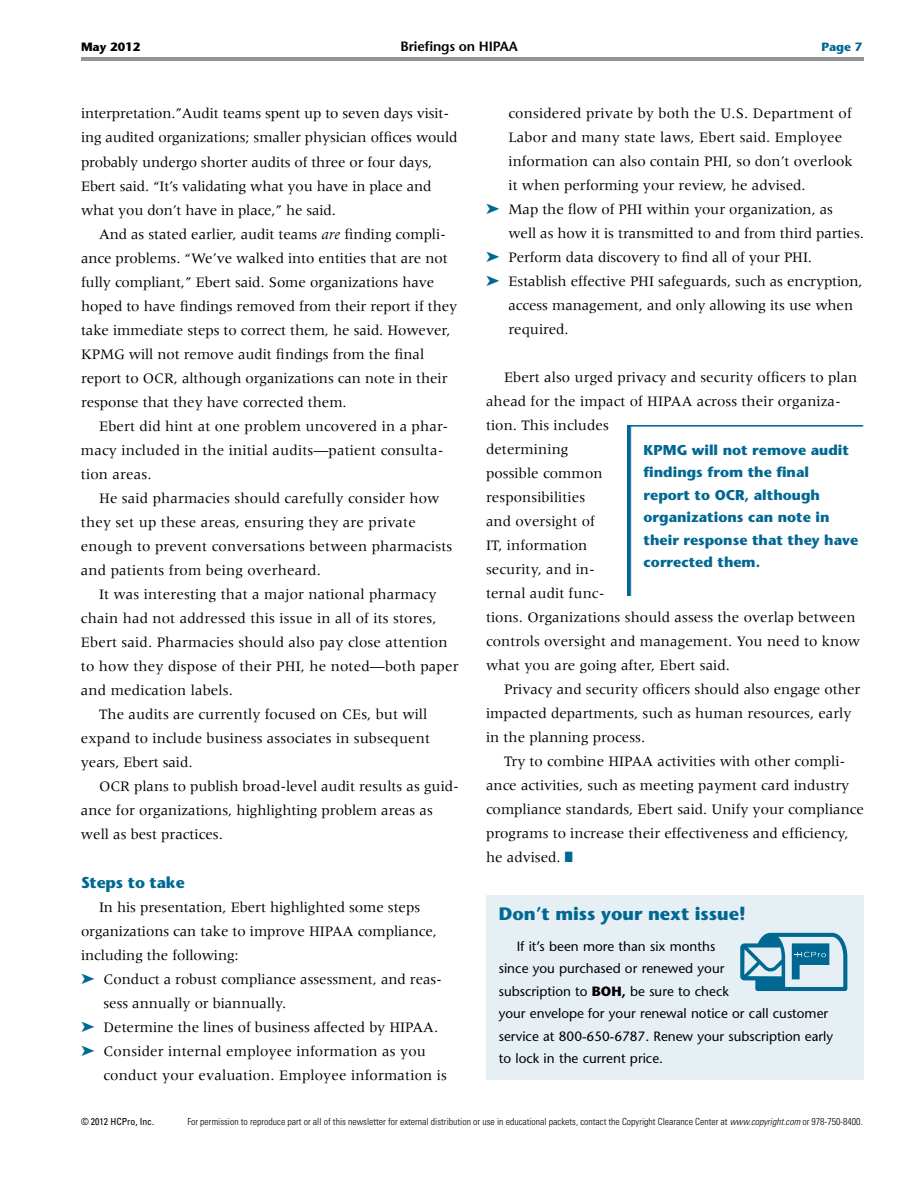
<style>
.page{position:relative;width:918px;height:1188px;background:#fff}
.page>*{position:absolute;margin:0;border:0;box-sizing:border-box;transform-origin:0 0}
.t1{font:700 18px "Stone Sans Std";color:#006892}
.t2{font:700 15.75px "Stone Sans Std";letter-spacing:-.01em;color:#006892}
.t3{font:15px/24px "Meridien LT Std";color:#000}
.t4{font:700 14.25px/22.5px "Stone Sans Std";color:#006892}
.t5{font:500 13.5px/22.5px "Stone Sans Std";color:#000}
.t6{font:600 13.5px "Stone Sans Std";letter-spacing:-.01em;color:#000}
.t7{font:700 12px "Stone Sans Std";color:#000}
.t8{font:700 12px "Stone Sans Std";color:#006892}
.t9{font:300 condensed 9.75px "Univers LT Std";color:#000}
.t10{font:condensed 9.75px "Univers LT Std";color:#000}
.s1{font-style:italic}
.s2{color:#006892}
.s3{font-weight:700}
</style>
<div class="page">
<hr style="left:81px;top:57px;width:783px;height:3px;background:#939598">
<img style="left:628px;top:425px;width:236px;height:170px">
<div style="left:486px;top:896px;width:378px;height:184px;background:#e6f0f4"></div>
<svg style="left:740px;top:933px;width:107px;height:58px"></svg>
<p class="t7" style="left:81px;top:40px;width:61px">May 2012</p>
<p class="t6" style="left:400px;top:38px;width:119px">Briefings on HIPAA</p>
<p class="t8" style="left:821px;top:40px;width:43px">Page 7</p>
<p class="t3" style="left:81px;top:102px;width:378px">interpretation.”Audit teams spent up to seven days visit&shy;ing audited organizations; smaller physician offices would probably undergo shorter audits of three or four days, Ebert said. “It’s validating what you have in place and what you don’t have in place,” he said.</p>
<p class="t3" style="left:81px;top:222px;width:378px;text-indent:18px">And as stated earlier, audit teams <span class="s1">are</span> finding compli&shy;ance problems. “We’ve walked into entities that are not fully compliant,” Ebert said. Some organizations have hoped to have findings removed from their report if they take immediate steps to correct them, he said. However, KPMG will not remove audit findings from the final report to OCR, although organizations can note in their response that they have corrected them.</p>
<p class="t3" style="left:81px;top:414px;width:369px;text-indent:18px">Ebert did hint at one problem uncovered in a phar&shy;macy included in the initial audits—patient consulta&shy;tion areas.</p>
<p class="t3" style="left:81px;top:486px;width:373px;text-indent:18px">He said pharmacies should carefully consider how they set up these areas, ensuring they are private enough to prevent conversations between pharmacists and patients from being overheard.</p>
<p class="t3" style="left:99px;top:582px;width:339px">It was interesting that a major national pharmacy</p>
<p class="t3" style="left:81px;top:606px;width:357px">chain had not addressed this issue in all of its stores,</p>
<p class="t3" style="left:81px;top:630px;width:368px">Ebert said. Pharmacies should also pay close attention</p>
<p class="t3" style="left:81px;top:654px;width:379px">to how they dispose of their PHI, he noted—both paper</p>
<p class="t3" style="left:81px;top:678px;width:154px">and medication labels.</p>
<p class="t3" style="left:99px;top:702px;width:330px">The audits are currently focused on CEs, but will</p>
<p class="t3" style="left:81px;top:726px;width:351px">expand to include business associates in subsequent</p>
<p class="t3" style="left:81px;top:750px;width:113px">years, Ebert said.</p>
<p class="t3" style="left:99px;top:774px;width:361px">OCR plans to publish broad-level audit results as guid-</p>
<p class="t3" style="left:81px;top:798px;width:353px">ance for organizations, highlighting problem areas as</p>
<p class="t3" style="left:81px;top:822px;width:143px">well as best practices.</p>
<p class="t2" style="left:81px;top:873px;width:105px">Steps to take</p>
<p class="t3" style="left:99px;top:895px;width:323px">In his presentation, Ebert highlighted some steps</p>
<p class="t3" style="left:81px;top:919px;width:357px">organizations can take to improve HIPAA compliance,</p>
<p class="t3" style="left:81px;top:943px;width:159px">including the following:</p>
<p class="t3" style="left:81px;top:967px;width:363px"><span class="s2">➤</span> Conduct a robust compliance assessment, and reas-</p>
<p class="t3" style="left:104px;top:991px;width:184px">sess annually or biannually.</p>
<p class="t3" style="left:81px;top:1015px;width:359px"><span class="s2">➤</span> Determine the lines of business affected by HIPAA.</p>
<p class="t3" style="left:81px;top:1039px;width:346px"><span class="s2">➤</span> Consider internal employee information as you</p>
<p class="t3" style="left:104px;top:1063px;width:345px">conduct your evaluation. Employee information is</p>
<p class="t3" style="left:509px;top:102px;width:345px">considered private by both the U.S. Department of</p>
<p class="t3" style="left:509px;top:126px;width:335px">Labor and many state laws, Ebert said. Employee</p>
<p class="t3" style="left:509px;top:150px;width:346px">information can also contain PHI, so don’t overlook</p>
<p class="t3" style="left:509px;top:174px;width:299px">it when performing your review, he advised.</p>
<p class="t3" style="left:486px;top:198px;width:349px"><span class="s2">➤</span> Map the flow of PHI within your organization, as</p>
<p class="t3" style="left:509px;top:222px;width:357px">well as how it is transmitted to and from third parties.</p>
<p class="t3" style="left:486px;top:246px;width:328px"><span class="s2">➤</span> Perform data discovery to find all of your PHI.</p>
<p class="t3" style="left:486px;top:270px;width:378px"><span class="s2">➤</span> Establish effective PHI safeguards, such as encryption,</p>
<p class="t3" style="left:509px;top:294px;width:346px">access management, and only allowing its use when</p>
<p class="t3" style="left:509px;top:318px;width:62px">required.</p>
<p class="t3" style="left:486px;top:366px;width:376px;text-indent:18px">Ebert also urged privacy and security officers to plan ahead for the impact of HIPAA across their organiza&shy;tion. This includes<br>determining<br>possible common<br>responsibilities<br>and oversight of<br>IT, information<br>security, and in-<br>ternal audit func-<br>tions. Organizations should assess the overlap between controls oversight and management. You need to know what you are going after, Ebert said.</p>
<p class="t3" style="left:486px;top:678px;width:376px;text-indent:18px">Privacy and security officers should also engage other impacted departments, such as human resources, early in the planning process.</p>
<p class="t3" style="left:486px;top:750px;width:379px;text-indent:18px">Try to combine HIPAA activities with other compli&shy;ance activities, such as meeting payment card industry compliance standards, Ebert said. Unify your compliance programs to increase their effectiveness and efficiency, he advised. <span class="s2">■</span></p>
<p class="t4" style="left:644px;top:439px;width:216px">KPMG will not remove audit findings from the final report to OCR, although organizations can note in their response that they have corrected them.</p>
<p class="t1" style="left:499px;top:903px;width:248px">Don’t miss your next issue!</p>
<p class="t5" style="left:499px;top:935px;width:336px;text-indent:18px">If it’s been more than six months<br>since you purchased or renewed your<br>subscription to <span class="s3">BOH,</span> be sure to check<br>your envelope for your renewal notice or call customer service at 800-650-6787. Renew your subscription early to lock in the current price.</p>
<p class="t10" style="left:81px;top:1115px;width:75px">© 2012 HCPro, Inc.</p>
<p class="t9" style="left:187px;top:1116px;width:677px">For permission to reproduce part or all of this newsletter for external distribution or use in educational packets, contact the Copyright Clearance Center at <span class="s1">www.copyright.com</span> or 978-750-8400.</p>
</div>
